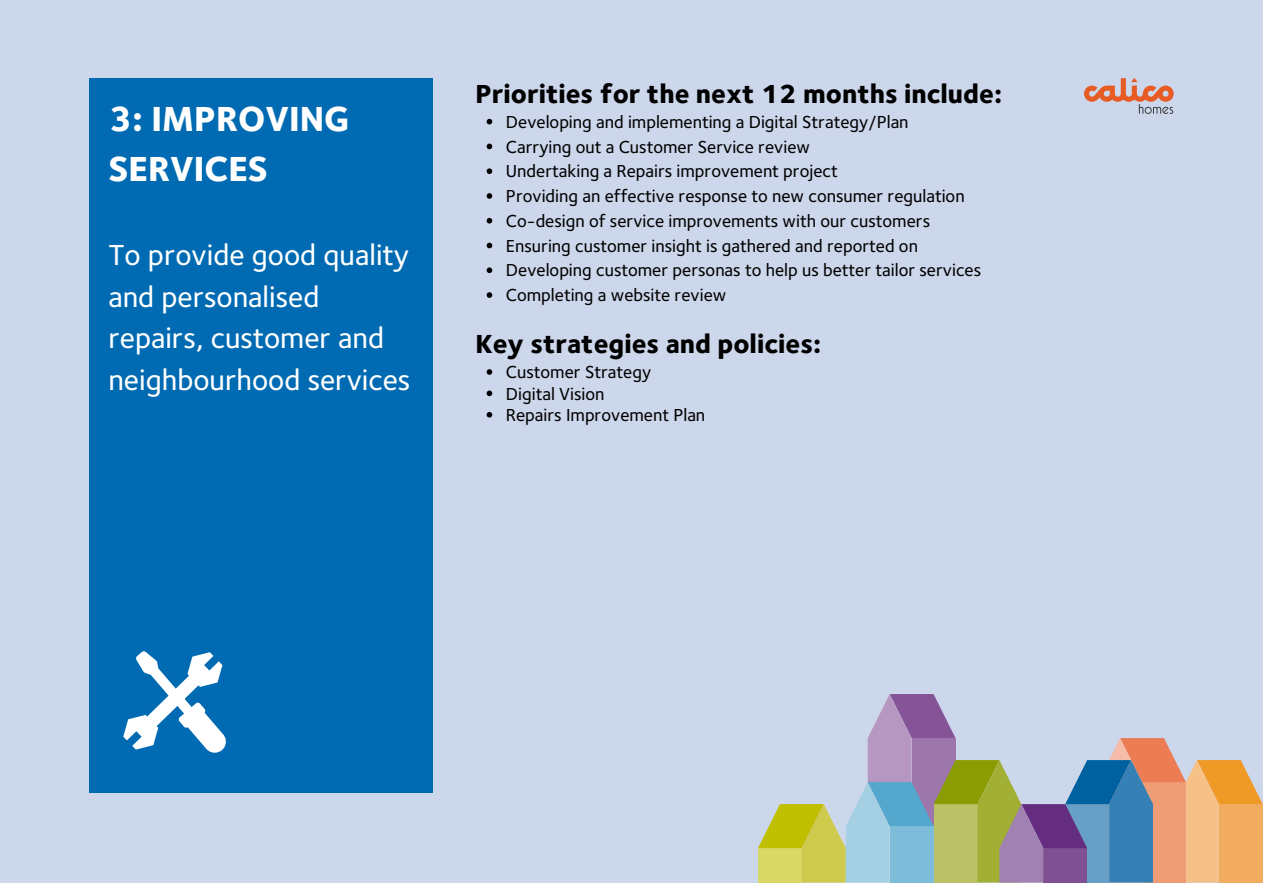
<style>
.page{position:relative;width:1263px;height:894px;background:#fff}
.page>*{position:absolute;margin:0;border:0;box-sizing:border-box;transform-origin:0 0}
.t1{font:800 36px/49.5px "Foundry Sterling";color:#fff}
.t2{font:500 30px/41.7px "Foundry Sterling";color:#fff}
.t3{font:800 27px "Foundry Sterling";color:#000}
.t4{font:500 18px/24.8px "Foundry Sterling";color:#000}
</style>
<div class="page">
<div style="left:0;top:0;width:1263px;height:882px;background:#cdd7eb"></div>
<div style="left:89px;top:78px;width:344px;height:714px;background:#006bb2"></div>
<svg style="left:487px;top:369px;width:5px;height:5px"></svg>
<svg style="left:487px;top:390px;width:5px;height:6px"></svg>
<svg style="left:487px;top:412px;width:5px;height:5px"></svg>
<svg style="left:487px;top:119px;width:5px;height:5px"></svg>
<svg style="left:487px;top:143px;width:5px;height:6px"></svg>
<svg style="left:487px;top:168px;width:5px;height:6px"></svg>
<svg style="left:487px;top:193px;width:5px;height:6px"></svg>
<svg style="left:487px;top:218px;width:5px;height:5px"></svg>
<svg style="left:487px;top:242px;width:5px;height:6px"></svg>
<svg style="left:487px;top:267px;width:5px;height:6px"></svg>
<svg style="left:487px;top:292px;width:5px;height:6px"></svg>
<svg style="left:758px;top:694px;width:505px;height:188px"></svg>
<svg style="left:1084px;top:78px;width:90px;height:36px"></svg>
<svg style="left:123px;top:651px;width:103px;height:101px"></svg>
<h1 class="t1" style="left:108px;top:96px;width:243px">3: IMPROVING<br>SERVICES</h1>
<h2 class="t2" style="left:108px;top:235px;width:303px">To provide good quality and personalised repairs, customer and neighbourhood services</h2>
<h3 class="t3" style="left:475px;top:77px;width:528px">Priorities for the next 12 months include:</h3>
<p class="t4" style="left:506px;top:110px;width:477px">Developing and implementing a Digital Strategy/Plan<br>Carrying out a Customer Service review<br>Undertaking a Repairs improvement project<br>Providing an effective response to new consumer regulation Co-design of service improvements with our customers Ensuring customer insight is gathered and reported on Developing customer personas to help us better tailor services Completing a website review</p>
<h3 class="t3" style="left:475px;top:327px;width:347px">Key strategies and policies:</h3>
<p class="t4" style="left:506px;top:361px;width:201px;line-height:21.3px">Customer Strategy<br>Digital Vision<br>Repairs Improvement Plan</p>
</div>
